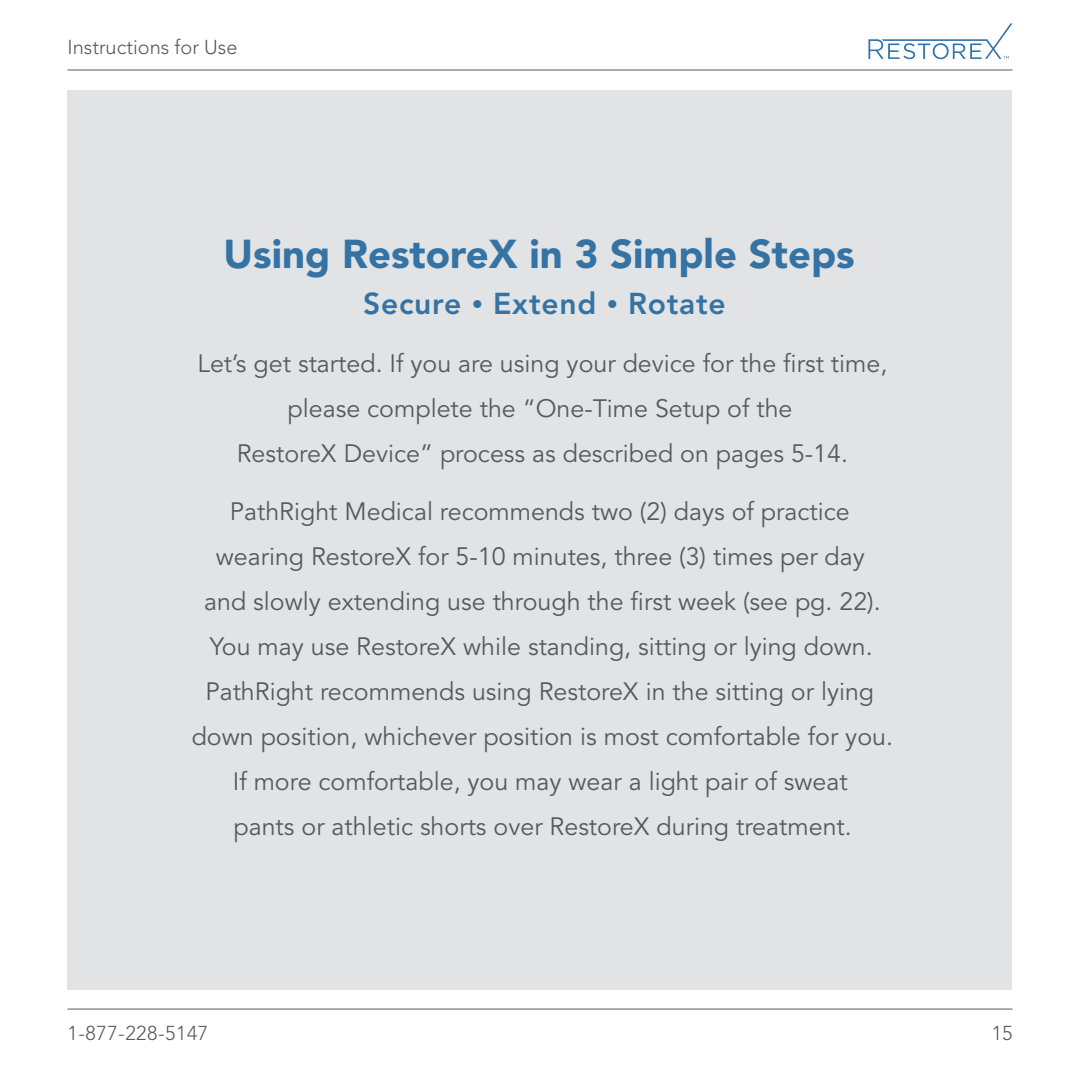
<style>
.page{position:relative;width:1080px;height:1080px;background:#fff}
.page>*{position:absolute;margin:0;border:0;box-sizing:border-box;transform-origin:0 0}
.t1{font:900 40px "Avenir";color:#3473a4}
.t2{font:800 30px "Avenir";letter-spacing:.025em;color:#3473a4}
.t3{font:25px/45px "Avenir";color:#58595b;text-align:center}
.t4{font:300 20px "Avenir";color:#58595b}
.t5{font:300 20px "Avenir";letter-spacing:.025em;color:#58595b}
.s1{font-size:22.5px}
</style>
<div class="page">
<svg style="left:868px;top:23px;width:144px;height:36px"></svg>
<hr style="left:68px;top:70px;width:944px;height:1px;background:#58595b">
<hr style="left:68px;top:1009px;width:944px;height:1px;background:#58595b">
<div style="left:68px;top:90px;width:944px;height:900px;background:#e2e3e4"></div>
<p class="t4" style="left:68px;top:35px;width:172px">Instructions for Use</p>
<h1 class="t1" style="left:224px;top:230px;width:633px">Using RestoreX in 3 Simple Steps</h1>
<p class="t2" style="left:363px;top:286px;width:364px">Secure <span class="s1">•</span> Extend <span class="s1">•</span> Rotate</p>
<p class="t3" style="left:198px;top:341px;width:691px">Let’s get started. If you are using your device for the first time, please complete the “One-Time Setup of the<br>RestoreX Device” process as described on pages 5-14.</p>
<p class="t3" style="left:192px;top:490px;width:703px">PathRight Medical recommends two (2) days of practice wearing RestoreX for 5-10 minutes, three (3) times per day<br>and slowly extending use through the first week (see pg. 22).<br>You may use RestoreX while standing, sitting or lying down.<br>PathRight recommends using RestoreX in the sitting or lying down position, whichever position is most comfortable for you.<br>If more comfortable, you may wear a light pair of sweat<br>pants or athletic shorts over RestoreX during treatment.</p>
<p class="t5" style="left:68px;top:1022px;width:142px">1-877-228-5147</p>
<p class="t4" style="left:992px;top:1022px;width:22px">15</p>
</div>
